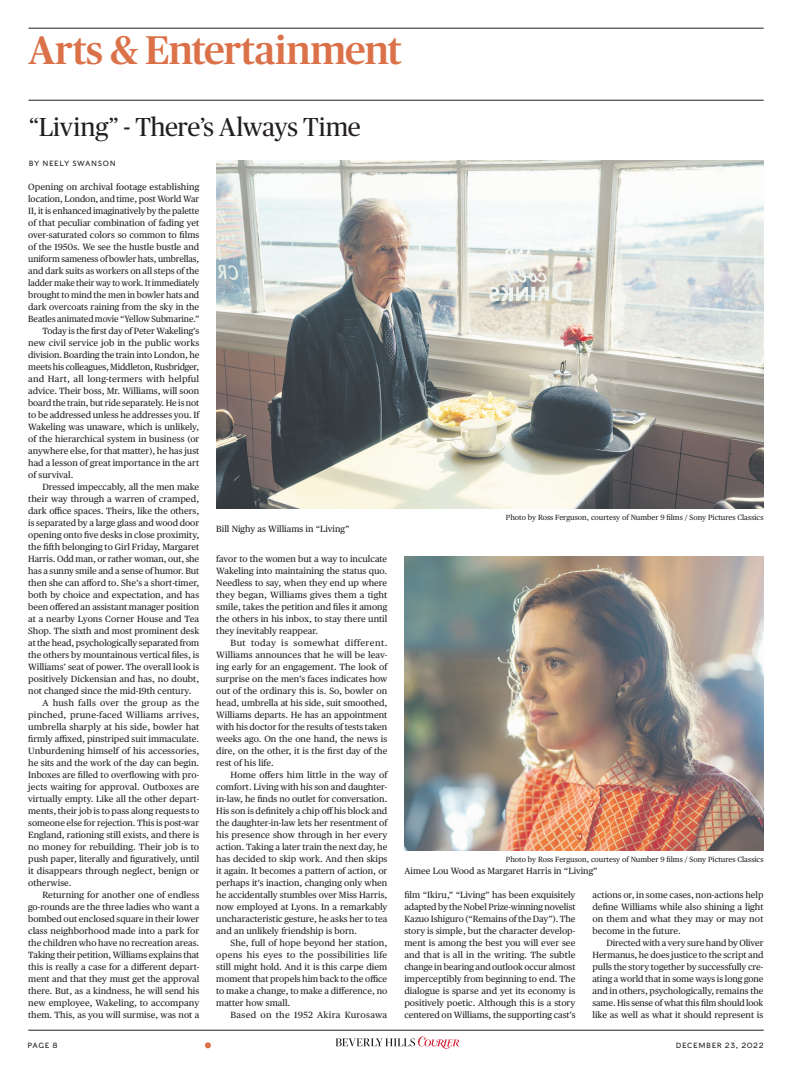
<style>
.page{position:relative;width:792px;height:1080px;background:#fff}
.page>*{position:absolute;margin:0;border:0;box-sizing:border-box;transform-origin:0 0}
.Section_Title_I__Led{font:500 40px "Publico";letter-spacing:-.01em;color:#db7148}
.Headline_II{font:26px "Publico Headline";letter-spacing:-.01em;color:#231f20}
.body_with_H_J{font:9px/12px "Publico Text";color:#231f20;text-align:justify}
.body_intro_with_H_J{font:9px/12px "Publico Text";letter-spacing:-.01em;color:#231f20;text-align:justify}
.body_with_H_J-2{font:9px "Publico Text";letter-spacing:.03em;color:#231f20}
.t1{font:7.5px "Publico Text";color:#231f20}
.byline{font:7.5px "Caslons Egyptian";letter-spacing:.07em;color:#231f20}
</style>
<div class="page">
<hr style="left:28px;top:28px;width:736px;height:1px;background:#231f20">
<hr style="left:28px;top:100px;width:736px;height:1px;background:#231f20">
<hr style="left:28px;top:1030px;width:736px;height:1px;background:#231f20">
<svg style="left:335px;top:1036px;width:124px;height:13px"></svg>
<svg style="left:205px;top:1042px;width:6px;height:6px"></svg>
<img style="left:216px;top:160px;width:548px;height:348px">
<img style="left:405px;top:556px;width:359px;height:294px">
<p class="Section_Title_I__Led" style="left:28px;top:28px;width:375px">Arts &amp; Entertainment</p>
<p class="Headline_II" style="left:29px;top:109px;width:333px">“Living” - There’s Always Time</p>
<p class="byline" style="left:29px;top:159px;width:88px">BY NEELY SWANSON</p>
<p class="body_intro_with_H_J" style="left:28px;top:181px;width:173px">Opening on archival footage establishing location, London, and time, post World War II, it is enhanced imaginatively by the palette of that peculiar combination of fading yet over-saturated colors so common to films of the 1950s. We see the hustle bustle and uniform sameness of bowler hats, umbrellas, and dark suits as workers on all steps of the ladder make their way to work. It immediately brought to mind the men in bowler hats and dark overcoats raining from the sky in the Beatles animated movie “Yellow Submarine.”</p>
<p class="body_with_H_J" style="left:28px;top:325px;width:173px;text-indent:14px">Today is the first day of Peter Wakeling’s new civil service job in the public works division. Boarding the train into London, he meets his colleagues, Middleton, Rusbridger, and Hart, all long-termers with helpful advice. Their boss, Mr. Williams, will soon board the train, but ride separately. He is not to be addressed unless he addresses you. If Wakeling was unaware, which is unlikely, of the hierarchical system in business (or anywhere else, for that matter), he has just had a lesson of great importance in the art of survival.</p>
<p class="body_with_H_J" style="left:28px;top:481px;width:173px;text-indent:14px">Dressed impeccably, all the men make their way through a warren of cramped, dark office spaces. Theirs, like the others, is separated by a large glass and wood door opening onto five desks in close proximity, the fifth belonging to Girl Friday, Margaret Harris. Odd man, or rather woman, out, she has a sunny smile and a sense of humor. But then she can afford to. She’s a short-timer, both by choice and expectation, and has been offered an assistant manager position at a nearby Lyons Corner House and Tea Shop. The sixth and most prominent desk at the head, psychologically separated from the others by mountainous vertical files, is Williams’ seat of power. The overall look is positively Dickensian and has, no doubt, not changed since the mid-19th century.</p>
<p class="body_with_H_J" style="left:28px;top:697px;width:173px;text-indent:14px">A hush falls over the group as the pinched, prune-faced Williams arrives, umbrella sharply at his side, bowler hat firmly affixed, pinstriped suit immaculate.<br>Unburdening himself of his accessories, he sits and the work of the day can begin.<br>Inboxes are filled to overflowing with pro&shy;jects waiting for approval. Outboxes are virtually empty. Like all the other depart&shy;ments, their job is to pass along requests to someone else for rejection. This is post-war England, rationing still exists, and there is no money for rebuilding. Their job is to push paper, literally and figuratively, until it disappears through neglect, benign or otherwise.</p>
<p class="body_with_H_J" style="left:28px;top:889px;width:173px;text-indent:14px">Returning for another one of endless go-rounds are the three ladies who want a bombed out enclosed square in their lower class neighborhood made into a park for the children who have no recreation areas.<br>Taking their petition, Williams explains that this is really a case for a different depart&shy;ment and that they must get the approval there. But, as a kindness, he will send his new employee, Wakeling, to accompany them. This, as you will surmise, was not a</p>
<p class="body_with_H_J" style="left:216px;top:523px;width:135px">Bill Nighy as Williams in “Living”</p>
<p class="body_with_H_J" style="left:216px;top:553px;width:173px">favor to the women but a way to inculcate Wakeling into maintaining the status quo.<br>Needless to say, when they end up where they began, Williams gives them a tight smile, takes the petition and files it among the others in his inbox, to stay there until they inevitably reappear.</p>
<p class="body_with_H_J" style="left:216px;top:637px;width:173px;text-indent:14px">But today is somewhat different.<br>Williams announces that he will be leav&shy;ing early for an engagement. The look of surprise on the men’s faces indicates how out of the ordinary this is. So, bowler on head, umbrella at his side, suit smoothed, Williams departs. He has an appointment with his doctor for the results of tests taken weeks ago. On the one hand, the news is dire, on the other, it is the first day of the rest of his life.</p>
<p class="body_with_H_J" style="left:216px;top:769px;width:173px;text-indent:14px">Home offers him little in the way of comfort. Living with his son and daughter&shy;in-law, he finds no outlet for conversation.<br>His son is definitely a chip off his block and the daughter-in-law lets her resentment of his presence show through in her every action. Taking a later train the next day, he has decided to skip work. And then skips it again. It becomes a pattern of action, or perhaps it’s inaction, changing only when he accidentally stumbles over Miss Harris, now employed at Lyons. In a remarkably uncharacteristic gesture, he asks her to tea and an unlikely friendship is born.</p>
<p class="body_with_H_J" style="left:216px;top:937px;width:173px;text-indent:14px">She, full of hope beyond her station, opens his eyes to the possibilities life still might hold. And it is this carpe diem moment that propels him back to the office to make a change, to make a difference, no matter how small.</p>
<p class="body_with_H_J-2" style="left:230px;top:1008px;width:158px">Based on the 1952 Akira Kurosawa</p>
<p class="t1" style="left:506px;top:512px;width:259px">Photo by Ross Ferguson, courtesy of Number 9 films / Sony Pictures Classics</p>
<p class="t1" style="left:506px;top:854px;width:259px">Photo by Ross Ferguson, courtesy of Number 9 films / Sony Pictures Classics</p>
<p class="body_with_H_J" style="left:405px;top:865px;width:195px">Aimee Lou Wood as Margaret Harris in “Living”</p>
<p class="body_with_H_J" style="left:404px;top:889px;width:173px">film “Ikiru,” “Living” has been exquisitely adapted by the Nobel Prize-winning novelist Kazuo Ishiguro (“Remains of the Day”). The story is simple, but the character develop&shy;ment is among the best you will ever see and that is all in the writing. The subtle change in bearing and outlook occur almost imperceptibly from beginning to end. The dialogue is sparse and yet its economy is positively poetic. Although this is a story centered on Williams, the supporting cast’s</p>
<p class="body_with_H_J" style="left:592px;top:889px;width:173px">actions or, in some cases, non-actions help define Williams while also shining a light on them and what they may or may not become in the future.</p>
<p class="body_with_H_J" style="left:592px;top:937px;width:173px;text-indent:14px">Directed with a very sure hand by Oliver Hermanus, he does justice to the script and pulls the story together by successfully cre&shy;ating a world that in some ways is long gone and in others, psychologically, remains the same. His sense of what this film should look like as well as what it should represent is</p>
<p class="byline" style="left:28px;top:1041px;width:32px">PAGE 8</p>
<p class="byline" style="left:676px;top:1041px;width:89px">DECEMBER 23, 2022</p>
</div>
